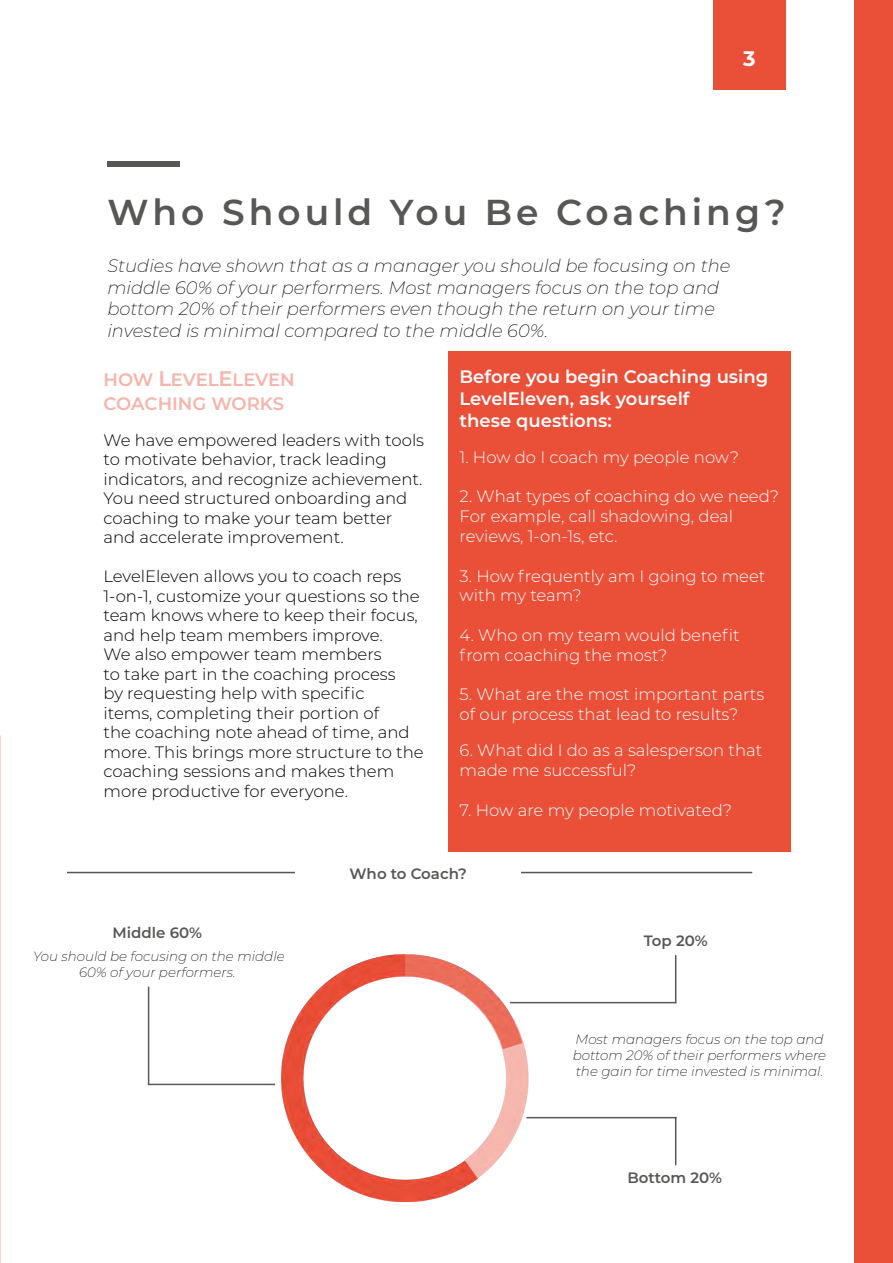
<style>
.page{position:relative;width:893px;height:1263px;background:#fff}
.page>*{position:absolute;margin:0;border:0;box-sizing:border-box;transform-origin:0 0}
.t1{font:600 36px "Montserrat";letter-spacing:.11em;color:#575756}
.t2{font:700 21px "Montserrat";color:#fff}
.t3{font:italic 200 18px/21.6px "Montserrat";color:#000}
.t4{font:600 18px/21.6px "Montserrat";color:#fff}
.t5{font:600 18px/23.4px "Montserrat";letter-spacing:-.005em;color:#f6b4ab}
.t6{font:300 16.5px/19.5px "Montserrat";color:#000}
.t7{font:300 16.5px/19.8px "Montserrat";color:#fff}
.t8{font:600 15px "Montserrat";color:#575756}
.t9{font:italic 200 13.5px/16.2px "Montserrat";color:#000;text-align:center}
.s1{font-size:21px}
</style>
<div class="page">
<div style="left:713px;top:0;width:73px;height:90px;background:#ea4f38"></div>
<div style="left:855px;top:0;width:38px;height:1263px;background:#ea4f38"></div>
<div style="left:449px;top:351px;width:342px;height:501px;background:#ea4f38"></div>
<div style="left:107px;top:162px;width:73px;height:5px;background:#575756"></div>
<hr style="left:67px;top:872px;width:685px;height:1px;background:#575756">
<div style="left:296px;top:864px;width:225px;height:15px;background:#fff"></div>
<img style="left:281px;top:954px;width:260px;height:248px">
<hr style="left:526px;top:1117px;width:150px;height:1px;background:#575756">
<hr style="left:510px;top:1002px;width:166px;height:1px;background:#575756">
<hr style="left:675px;top:955px;width:1px;height:48px;background:#575756">
<hr style="left:148px;top:1084px;width:127px;height:1px;background:#575756">
<hr style="left:148px;top:987px;width:1px;height:97px;background:#575756">
<hr style="left:675px;top:1117px;width:1px;height:48px;background:#575756">
<p class="t2" style="left:743px;top:44px;width:14px">3</p>
<h1 class="t1" style="left:107px;top:187px;width:680px">Who Should You Be Coaching?</h1>
<p class="t3" style="left:107px;top:254px;width:625px">Studies have shown that as a manager you should be focusing on the middle 60% of your performers. Most managers focus on the top and bottom 20% of their performers even though the return on your time invested is minimal compared to the middle 60%.</p>
<p class="t5" style="left:103px;top:367px;width:193px">HOW <span class="s1">L</span>EVEL<span class="s1">E</span>LEVEN<br>COACHING WORKS</p>
<p class="t6" style="left:103px;top:429px;width:322px">We have empowered leaders with tools to motivate behavior, track leading indicators, and recognize achievement.<br>You need structured onboarding and coaching to make your team better and accelerate improvement.</p>
<p class="t6" style="left:103px;top:566px;width:322px">LevelEleven allows you to coach reps 1-on-1, customize your questions so the team knows where to keep their focus, and help team members improve.<br>We also empower team members<br>to take part in the coaching process<br>by requesting help with specific<br>items, completing their portion of<br>the coaching note ahead of time, and more. This brings more structure to the coaching sessions and makes them more productive for everyone.</p>
<p class="t4" style="left:460px;top:365px;width:310px">Before you begin Coaching using<br>LevelEleven, ask yourself<br>these questions:</p>
<p class="t7" style="left:460px;top:446px;width:281px">1. How do I coach my people now?</p>
<p class="t7" style="left:460px;top:486px;width:321px">2. What types of coaching do we need?<br>For example, call shadowing, deal reviews, 1-on-1s, etc.</p>
<p class="t7" style="left:460px;top:565px;width:307px">3. How frequently am I going to meet with my team?</p>
<p class="t7" style="left:460px;top:625px;width:282px">4. Who on my team would benefit from coaching the most?</p>
<p class="t7" style="left:460px;top:684px;width:306px">5. What are the most important parts of our process that lead to results?</p>
<p class="t7" style="left:460px;top:740px;width:304px">6. What did I do as a salesperson that made me successful?</p>
<p class="t7" style="left:460px;top:799px;width:274px">7. How are my people motivated?</p>
<p class="t8" style="left:113px;top:921px;width:91px">Middle 60%</p>
<p class="t9" style="left:33px;top:948px;width:253px">You should be focusing on the middle<br>60% of your performers.</p>
<p class="t8" style="left:349px;top:863px;width:119px">Who to Coach?</p>
<p class="t8" style="left:644px;top:930px;width:65px">Top 20%</p>
<p class="t9" style="left:573px;top:1030px;width:255px;text-align:left">Most managers focus on the top and bottom 20% of their performers where the gain for time invested is minimal.</p>
<p class="t8" style="left:627px;top:1167px;width:96px">Bottom 20%</p>
</div>
